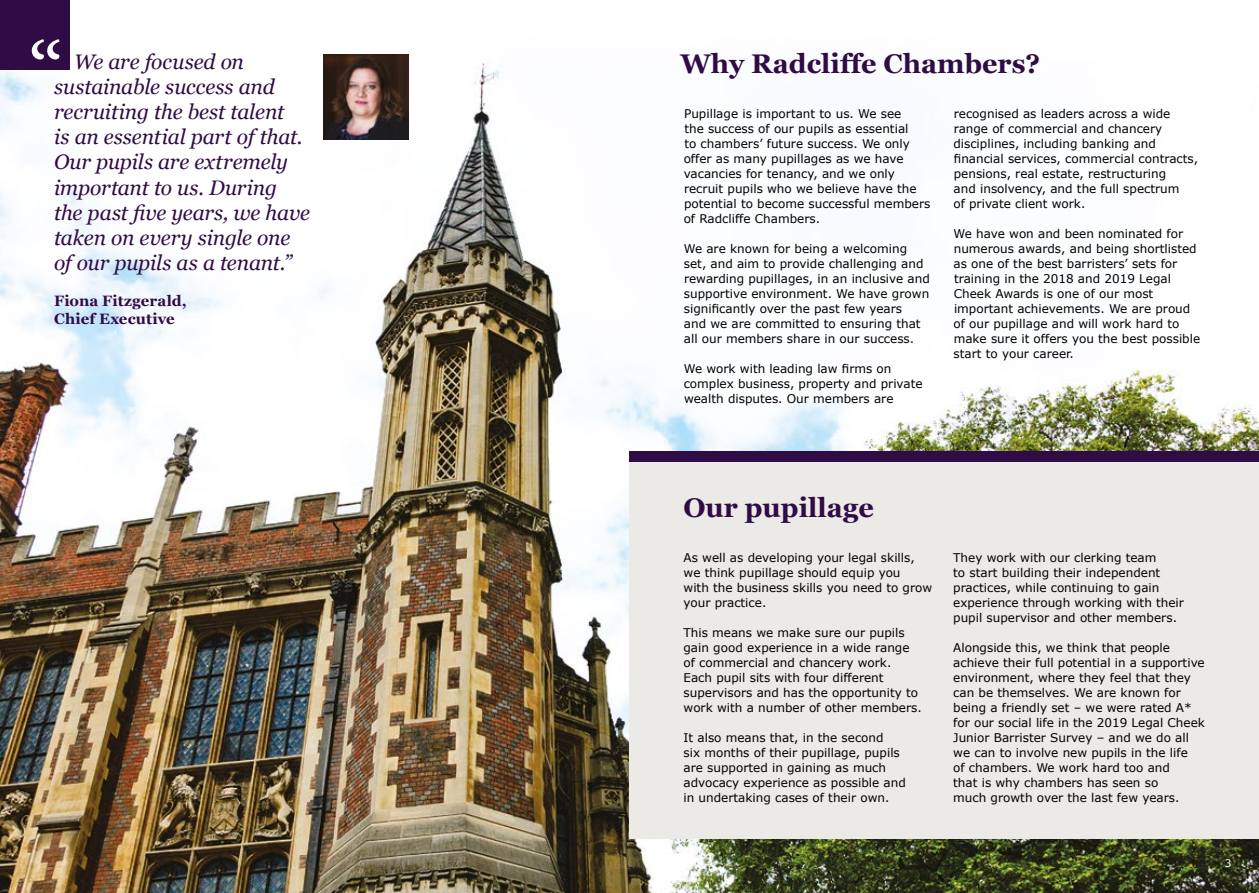
<style>
.page{position:relative;width:1259px;height:893px;background:#fff}
.page>*{position:absolute;margin:0;border:0;box-sizing:border-box;transform-origin:0 0}
.t1{font:700 27px "Georgia";color:#300c46}
.t2{font:italic 21px/25.2px "Georgia";letter-spacing:-.01em;color:#300c46}
.t3{font:700 15px/18px "Georgia";letter-spacing:.01em;color:#300c46}
.t4{font:12px/15px "Verdana";color:#000}
.t5{font:10.5px "Verdana";color:#fff}
</style>
<div class="page">
<img style="left:0;top:7px;width:1259px;height:886px">
<div style="left:629px;top:461px;width:630px;height:378px;background:#eceae6"></div>
<div style="left:629px;top:451px;width:630px;height:10px;background:#300c46"></div>
<div style="left:0;top:0;width:69px;height:69px;background:#300c46"></div>
<svg style="left:32px;top:39px;width:28px;height:21px"></svg>
<img style="left:324px;top:54px;width:85px;height:85px">
<h2 class="t2" style="left:54px;top:48px;width:257px;text-indent:20px">We are focused on sustainable success and recruiting the best talent<br>is an essential part of that.<br>Our pupils are extremely important to us. During the past five years, we have taken on every single one of our pupils as a tenant.”</h2>
<p class="t3" style="left:54px;top:291px;width:134px">Fiona Fitzgerald,<br>Chief Executive</p>
<h1 class="t1" style="left:680px;top:43px;width:361px">Why Radcliffe Chambers?</h1>
<p class="t4" style="left:683px;top:106px;width:248px">Pupillage is important to us. We see<br>the success of our pupils as essential<br>to chambers’ future success. We only offer as many pupillages as we have vacancies for tenancy, and we only recruit pupils who we believe have the potential to become successful members of Radcliffe Chambers.</p>
<p class="t4" style="left:684px;top:241px;width:248px">We are known for being a welcoming set, and aim to provide challenging and rewarding pupillages, in an inclusive and supportive environment. We have grown significantly over the past few years<br>and we are committed to ensuring that all our members share in our success.</p>
<p class="t4" style="left:683px;top:361px;width:240px">We work with leading law firms on complex business, property and private wealth disputes. Our members are</p>
<p class="t4" style="left:953px;top:106px;width:246px">recognised as leaders across a wide range of commercial and chancery disciplines, including banking and financial services, commercial contracts, pensions, real estate, restructuring<br>and insolvency, and the full spectrum<br>of private client work.</p>
<p class="t4" style="left:953px;top:226px;width:248px">We have won and been nominated for numerous awards, and being shortlisted as one of the best barristers’ sets for training in the 2018 and 2019 Legal Cheek Awards is one of our most important achievements. We are proud of our pupillage and will work hard to make sure it offers you the best possible start to your career.</p>
<h1 class="t1" style="left:683px;top:487px;width:192px">Our pupillage</h1>
<p class="t4" style="left:683px;top:550px;width:250px">As well as developing your legal skills, we think pupillage should equip you<br>with the business skills you need to grow your practice.</p>
<p class="t4" style="left:683px;top:625px;width:240px">This means we make sure our pupils gain good experience in a wide range of commercial and chancery work.<br>Each pupil sits with four different supervisors and has the opportunity to work with a number of other members.</p>
<p class="t4" style="left:683px;top:730px;width:224px">It also means that, in the second<br>six months of their pupillage, pupils are supported in gaining as much advocacy experience as possible and in undertaking cases of their own.</p>
<p class="t4" style="left:953px;top:550px;width:232px">They work with our clerking team<br>to start building their independent practices, while continuing to gain experience through working with their pupil supervisor and other members.</p>
<p class="t4" style="left:953px;top:640px;width:253px">Alongside this, we think that people achieve their full potential in a supportive environment, where they feel that they can be themselves. We are known for being a friendly set – we were rated A* for our social life in the 2019 Legal Cheek Junior Barrister Survey – and we do all we can to involve new pupils in the life<br>of chambers. We work hard too and<br>that is why chambers has seen so<br>much growth over the last few years.</p>
<p class="t5" style="left:1225px;top:856px;width:8px">3</p>
</div>
